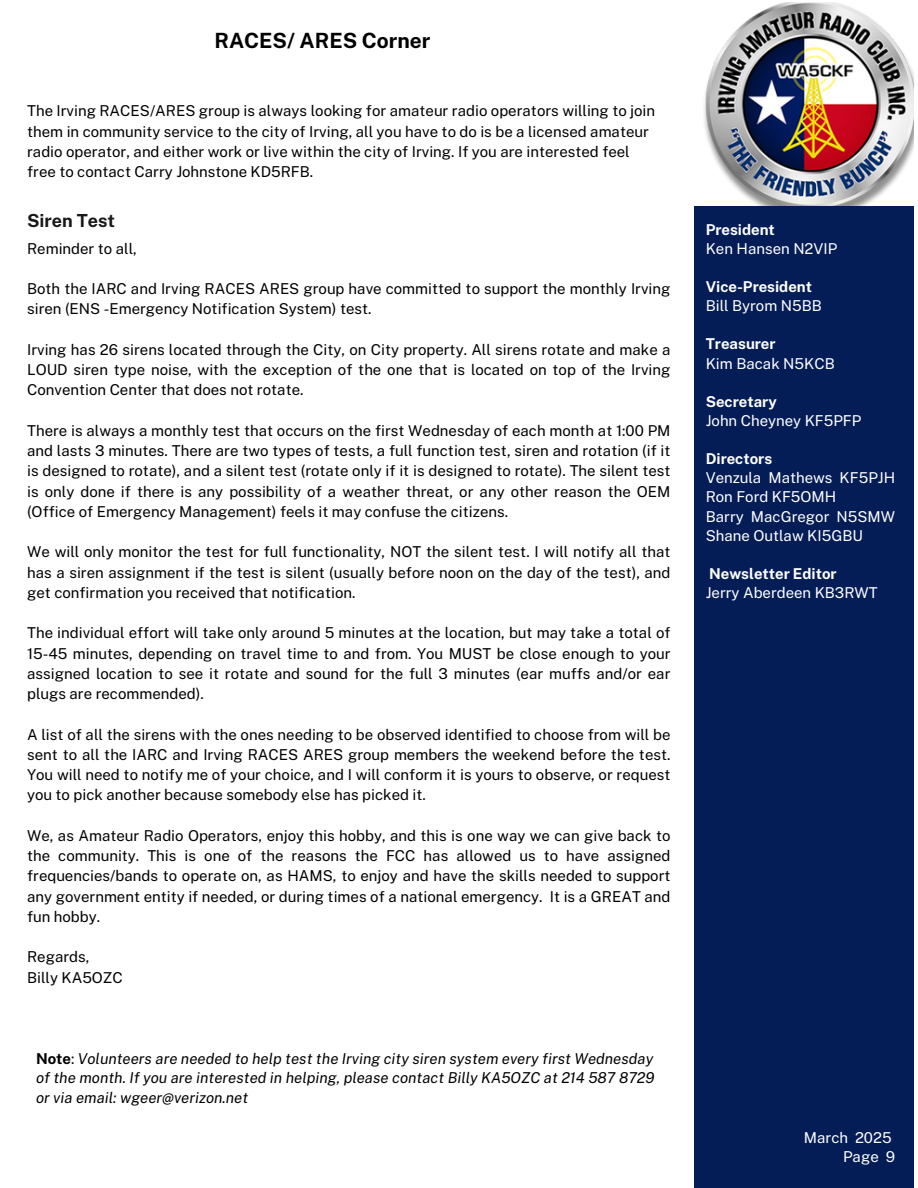
<style>
.page{position:relative;width:918px;height:1188px;background:#fff}
.page>*{position:absolute;margin:0;border:0;box-sizing:border-box;transform-origin:0 0}
.t1{font:700 21px "Public Sans";color:#000}
.t2{font:700 18px "Public Sans";color:#191818}
.t3{font:15px/20.2px "Public Sans";color:#000;text-align:justify}
.t4{font:italic 15px/19.2px "Public Sans";color:#000;text-align:justify}
.t5{font:15px/19.2px "Public Sans";color:#fff}
.t6{font:700 15px "Public Sans";color:#fff}
.s1{font-weight:700;font-style:normal}
.s2{font-style:normal}
</style>
<div class="page">
<img style="left:704px;top:3px;width:210px;height:203px">
<div style="left:694px;top:206px;width:220px;height:981px;background:#051d57"></div>
<p class="t1" style="left:214px;top:28px;width:217px">RACES/ ARES Corner</p>
<p class="t3" style="left:27px;top:101px;width:630px;text-align:left">The Irving RACES/ARES group is always looking for amateur radio operators willing to join them in community service to the city of Irving, all you have to do is be a licensed amateur radio operator, and either work or live within the city of Irving. If you are interested feel free to contact Carry Johnstone KD5RFB.</p>
<p class="t2" style="left:27px;top:210px;width:89px">Siren Test</p>
<p class="t3" style="left:27px;top:238px;width:111px">Reminder to all,</p>
<p class="t3" style="left:27px;top:279px;width:645px">Both the IARC and Irving RACES ARES group have committed to support the monthly Irving siren (ENS -Emergency Notification System) test.</p>
<p class="t3" style="left:27px;top:339px;width:645px">Irving has 26 sirens located through the City, on City property. All sirens rotate and make a LOUD siren type noise, with the exception of the one that is located on top of the Irving Convention Center that does not rotate.</p>
<p class="t3" style="left:27px;top:420px;width:645px">There is always a monthly test that occurs on the first Wednesday of each month at 1:00 PM and lasts 3 minutes. There are two types of tests, a full function test, siren and rotation (if it is designed to rotate), and a silent test (rotate only if it is designed to rotate). The silent test is only done if there is any possibility of a weather threat, or any other reason the OEM (Office of Emergency Management) feels it may confuse the citizens.</p>
<p class="t3" style="left:27px;top:542px;width:645px">We will only monitor the test for full functionality, NOT the silent test. I will notify all that has a siren assignment if the test is silent (usually before noon on the day of the test), and get confirmation you received that notification.</p>
<p class="t3" style="left:27px;top:623px;width:645px">The individual effort will take only around 5 minutes at the location, but may take a total of 15-45 minutes, depending on travel time to and from. You MUST be close enough to your assigned location to see it rotate and sound for the full 3 minutes (ear muffs and/or ear plugs are recommended).</p>
<p class="t3" style="left:27px;top:724px;width:645px">A list of all the sirens with the ones needing to be observed identified to choose from will be sent to all the IARC and Irving RACES ARES group members the weekend before the test.<br>You will need to notify me of your choice, and I will conform it is yours to observe, or request you to pick another because somebody else has picked it.</p>
<p class="t3" style="left:27px;top:825px;width:645px">We, as Amateur Radio Operators, enjoy this hobby, and this is one way we can give back to the community. This is one of the reasons the FCC has allowed us to have assigned frequencies/bands to operate on, as HAMS, to enjoy and have the skills needed to support any government entity if needed, or during times of a national emergency. It is a GREAT and fun hobby.</p>
<p class="t3" style="left:27px;top:947px;width:64px">Regards,</p>
<p class="t3" style="left:27px;top:967px;width:97px">Billy KA5OZC</p>
<p class="t4" style="left:36px;top:1049px;width:620px"><span class="s1">Note</span><span class="s2">:</span> Volunteers are needed to help test the Irving city siren system every first Wednesday of the month. If you are interested in helping, please contact Billy KA5OZC at 214 587 8729 or via email: wgeer@verizon.net</p>
<h2 class="t6" style="left:706px;top:220px;width:71px">President</h2>
<p class="t5" style="left:706px;top:239px;width:133px">Ken Hansen N2VIP</p>
<p class="t6" style="left:706px;top:278px;width:108px">Vice-President</p>
<p class="t5" style="left:706px;top:296px;width:118px">Bill Byrom N5BB</p>
<p class="t6" style="left:706px;top:335px;width:71px">Treasurer</p>
<p class="t5" style="left:706px;top:354px;width:131px">Kim Bacak N5KCB</p>
<p class="t6" style="left:706px;top:393px;width:73px">Secretary</p>
<p class="t5" style="left:706px;top:411px;width:157px">John Cheyney KF5PFP</p>
<p class="t6" style="left:706px;top:450px;width:68px">Directors</p>
<p class="t5" style="left:706px;top:468px;width:191px">Venzula Mathews KF5PJH<br>Ron Ford KF5OMH</p>
<p class="t5" style="left:706px;top:507px;width:191px">Barry MacGregor N5SMW<br>Shane Outlaw KI5GBU</p>
<p class="t6" style="left:709px;top:565px;width:129px">Newsletter Editor</p>
<p class="t5" style="left:706px;top:583px;width:173px">Jerry Aberdeen KB3RWT</p>
<h1 class="t5" style="left:804px;top:1128px;width:89px">March 2025</h1>
<p class="t5" style="left:843px;top:1147px;width:54px">Page 9</p>
</div>
